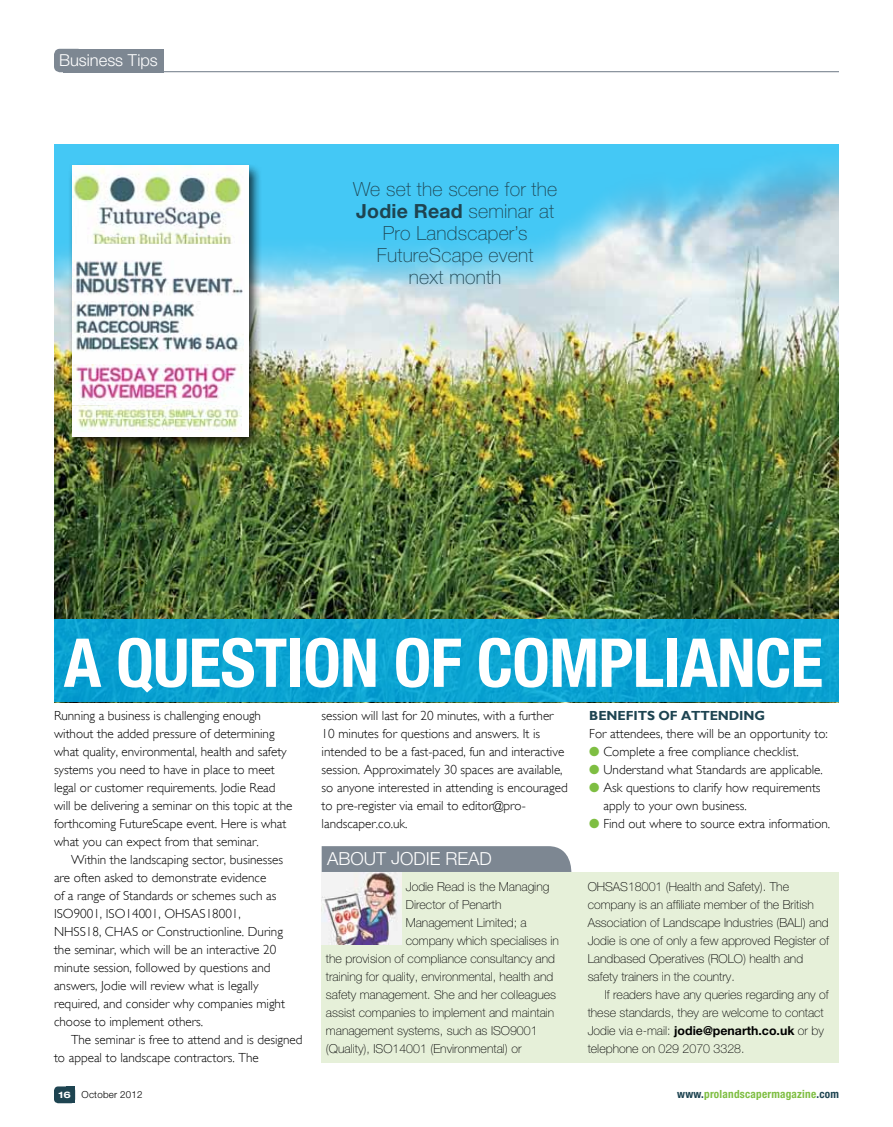
<style>
.page{position:relative;width:893px;height:1127px;background:#fff}
.page>*{position:absolute;margin:0;border:0;box-sizing:border-box;transform-origin:0 0}
.t1{font:700 condensed 67.5px "Helvetica Neue";letter-spacing:-.01em;color:#fff}
.t2{font:100 19.5px/22.2px "Helvetica Neue";letter-spacing:.01em;color:#1e4451;text-align:center}
.t3{font:300 18px "Helvetica Neue";color:#fff}
.t4{font:300 16.5px "Helvetica Neue";color:#fff}
.t5{font:300 13.2px/18px "Gill Sans";color:#000}
.t6{font:700 13.2px "Gill Sans";letter-spacing:-.01em;color:#1e4451}
.t7{font:100 12.3px/18px "Helvetica Neue";color:#000}
.t8{font:700 condensed 11.25px "Helvetica Neue LT Std";letter-spacing:.02em;color:#7ebe42}
.t9{font:300 9.75px "Helvetica Neue";letter-spacing:.02em;color:#000}
.s1{font-weight:700}
.s2{color:#7ebe42}
.s3{font-size:17.4px}
.s4{font-family:"Helvetica Neue LT Std";font-weight:700;font-stretch:expanded;font-size:9px;color:#fff}
.s5{color:#1e4451}
</style>
<div class="page">
<div style="left:54px;top:1086px;width:21px;height:17px;background:#1e4451;border-radius:4px"></div>
<hr style="left:161px;top:71px;width:678px;height:1px;background:#7d8792">
<div style="left:54px;top:49px;width:30px;height:23px;background:#7d8792;border-radius:6px"></div>
<div style="left:80px;top:49px;width:83px;height:23px;background:#7d8792"></div>
<div style="left:322px;top:846px;width:250px;height:26px;background:#7d8792"></div>
<div style="left:322px;top:872px;width:517px;height:190px;background:#e6f0d9"></div>
<img style="left:322px;top:872px;width:79px;height:72px">
<img style="left:54px;top:144px;width:785px;height:475px">
<div style="left:67px;top:162px;width:195px;height:289px;background:#000;opacity:.75"></div>
<img style="left:72px;top:165px;width:176px;height:80px">
<img style="left:72px;top:245px;width:173px;height:56px">
<img style="left:72px;top:301px;width:171px;height:63px">
<div style="left:72px;top:364px;width:176px;height:72px;background:#fff"></div>
<img style="left:72px;top:364px;width:171px;height:68px">
<img style="left:72px;top:406px;width:169px;height:25px">
<div style="left:54px;top:619px;width:785px;height:83px;background:#0aa2d1"></div>
<p class="t4" style="left:59px;top:50px;width:100px">Business Tips</p>
<h2 class="t2" style="left:353px;top:178px;width:206px">We set the scene for the<br><span class="s1">Jodie Read</span> seminar at<br>Pro Landscaper’s<br>FutureScape event<br>next month</h2>
<h1 class="t1" style="left:64px;top:622px;width:761px">A QUESTION OF COMPLIANCE</h1>
<p class="t5" style="left:54px;top:707px;width:240px">Running a business is challenging enough without the added pressure of determining what quality, environmental, health and safety systems you need to have in place to meet legal or customer requirements. Jodie Read will be delivering a seminar on this topic at the forthcoming FutureScape event. Here is what what you can expect from that seminar.</p>
<p class="t5" style="left:54px;top:851px;width:232px;text-indent:17px">Within the landscaping sector, businesses are often asked to demonstrate evidence<br>of a range of Standards or schemes such as ISO9001, ISO14001, OHSAS18001, NHSS18, CHAS or Constructionline. During the seminar, which will be an interactive 20 minute session, followed by questions and answers, Jodie will review what is legally required, and consider why companies might choose to implement others.</p>
<p class="t5" style="left:54px;top:1030px;width:250px;text-indent:17px">The seminar is free to attend and is designed to appeal to landscape contractors. The</p>
<p class="t5" style="left:322px;top:706px;width:248px">session will last for 20 minutes, with a further 10 minutes for questions and answers. It is intended to be a fast-paced, fun and interactive session. Approximately 30 spaces are available, so anyone interested in attending is encouraged to pre-register via email to editor@pro&shy;landscaper.co.uk.</p>
<p class="t6" style="left:589px;top:707px;width:177px">BENEFITS OF ATTENDING</p>
<p class="t5" style="left:589px;top:724px;width:240px">For attendees, there will be an opportunity to:</p>
<p class="t5" style="left:589px;top:742px;width:211px"><span class="s2">●</span> Complete a free compliance checklist.</p>
<p class="t5" style="left:589px;top:760px;width:235px"><span class="s2">●</span> Understand what Standards are applicable.</p>
<p class="t5" style="left:603px;top:778px;width:219px;text-indent:-14px"><span class="s2">●</span> Ask questions to clarify how requirements apply to your own business.</p>
<p class="t5" style="left:589px;top:814px;width:242px"><span class="s2">●</span> Find out where to source extra information.</p>
<h3 class="t3" style="left:327px;top:847px;width:166px">ABOUT <span class="s3">J</span>ODIE READ</h3>
<p class="t7" style="left:406px;top:877px;width:145px">Jodie Read is the Managing</p>
<p class="t7" style="left:406px;top:895px;width:97px">Director of Penarth</p>
<p class="t7" style="left:406px;top:913px;width:122px">Management Limited; a</p>
<p class="t7" style="left:406px;top:931px;width:155px">company which specialises in</p>
<p class="t7" style="left:326px;top:949px;width:231px">the provision of compliance consultancy and</p>
<p class="t7" style="left:326px;top:967px;width:229px">training for quality, environmental, health and</p>
<p class="t7" style="left:326px;top:985px;width:232px">safety management. She and her colleagues</p>
<p class="t7" style="left:326px;top:1003px;width:230px">assist companies to implement and maintain</p>
<p class="t7" style="left:326px;top:1021px;width:213px">management systems, such as ISO9001</p>
<p class="t7" style="left:326px;top:1039px;width:197px">(Quality), ISO14001 (Environmental) or</p>
<p class="t7" style="left:588px;top:877px;width:243px">OHSAS18001 (Health and Safety). The company is an affiliate member of the British Association of Landscape Industries (BALI) and Jodie is one of only a few approved Register of Landbased Operatives (ROLO) health and safety trainers in the country.</p>
<p class="t7" style="left:588px;top:985px;width:243px;text-indent:17px">If readers have any queries regarding any of these standards, they are welcome to contact Jodie via e-mail: <span class="s1">jodie@penarth.co.uk</span> or by telephone on 029 2070 3328.</p>
<p class="t9" style="left:58px;top:1089px;width:86px"><span class="s4">16</span> October 2012</p>
<p class="t8" style="left:677px;top:1087px;width:163px"><span class="s5">www.</span>prolandscapermagazine<span class="s5">.com</span></p>
</div>
